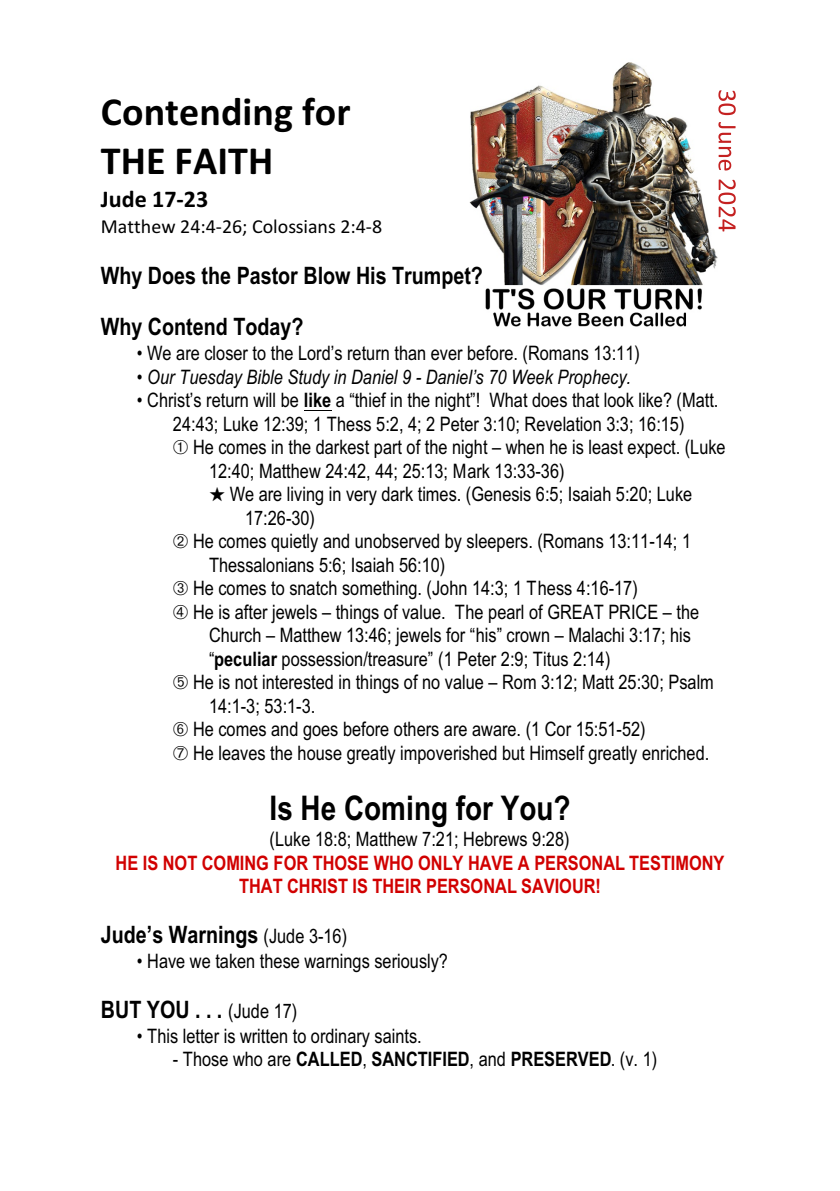
<style>
.page{position:relative;width:840px;height:1191px;background:#fff}
.page>*{position:absolute;margin:0;border:0;box-sizing:border-box;transform-origin:0 0}
.t1{font:700 40px/49px "Calibri";color:#000}
.t2{font:700 34px "Arial Narrow";color:#000}
.t3{font:700 24px/51.4px "Arial Narrow";color:#000}
.t4{font:700 24px "Calibri";color:#000}
.t5{font:20px/23.6px "Arial Narrow";color:#000;text-align:center}
.t6{font:700 20px/23.2px "Arial Narrow";color:#d10000;text-align:center}
.t7{font:italic 20px "Arial Narrow";color:#000}
.t8{font:700 20px "Arial Narrow";color:#000}
.t9{font:20px "Calibri";color:#000}
.s1{font-style:normal}
.s2{font-weight:700}
.s3{font-weight:400;font-size:20px}
.s4{font-weight:400}
</style>
<div class="page">
<img style="left:469px;top:62px;width:249px;height:265px">
<svg style="left:718px;top:90px;width:17px;height:25px"></svg>
<svg style="left:718px;top:122px;width:17px;height:48px"></svg>
<svg style="left:718px;top:179px;width:17px;height:52px"></svg>
<svg style="left:304px;top:410px;width:27px;height:1px"></svg>
<h1 class="t1" style="left:101px;top:90px;width:251px">Contending for<br>THE FAITH</h1>
<p class="t4" style="left:101px;top:189px;width:109px">Jude 17-23</p>
<p class="t9" style="left:101px;top:218px;width:282px">Matthew 24:4-26; Colossians 2:4-8</p>
<p class="t3" style="left:101px;top:252px;width:383px">Why Does the Pastor Blow His Trumpet?<br>Why Contend Today?</p>
<p class="t5" style="left:137px;top:343px;width:504px">• We are closer to the Lord’s return than ever before. (Romans 13:11)</p>
<p class="t7" style="left:137px;top:369px;width:495px"><span class="s1">•</span> Our Tuesday Bible Study in Daniel 9 - Daniel’s 70 Week Prophecy.</p>
<p class="t5" style="left:137px;top:390px;width:582px">• Christ’s return will be <span class="s2">like</span> a “thief in the night”! What does that look like? (Matt.<br>24:43; Luke 12:39; 1 Thess 5:2, 4; 2 Peter 3:10; Revelation 3:3; 16:15)</p>
<p class="t5" style="left:193px;top:437px;width:534px">He comes in the darkest part of the night – when he is least expect. (Luke</p>
<p class="t5" style="left:209px;top:461px;width:357px">12:40; Matthew 24:42, 44; 25:13; Mark 13:33-36)</p>
<p class="t5" style="left:229px;top:484px;width:464px">We are living in very dark times. (Genesis 6:5; Isaiah 5:20; Luke</p>
<p class="t5" style="left:245px;top:508px;width:71px">17:26-30)</p>
<p class="t5" style="left:193px;top:531px;width:499px">He comes quietly and unobserved by sleepers. (Romans 13:11-14; 1</p>
<p class="t5" style="left:209px;top:555px;width:238px">Thessalonians 5:6; Isaiah 56:10)</p>
<p class="t5" style="left:193px;top:578px;width:446px">He comes to snatch something. (John 14:3; 1 Thess 4:16-17)</p>
<p class="t5" style="left:193px;top:602px;width:507px">He is after jewels – things of value. The pearl of GREAT PRICE – the</p>
<p class="t5" style="left:209px;top:625px;width:483px">Church – Matthew 13:46; jewels for “his” crown – Malachi 3:17; his</p>
<p class="t5" style="left:209px;top:649px;width:403px">“<span class="s2">peculiar</span> possession/treasure” (1 Peter 2:9; Titus 2:14)</p>
<p class="t5" style="left:193px;top:672px;width:522px">He is not interested in things of no value – Rom 3:12; Matt 25:30; Psalm</p>
<p class="t5" style="left:209px;top:696px;width:108px">14:1-3; 53:1-3.</p>
<p class="t5" style="left:193px;top:719px;width:454px">He comes and goes before others are aware. (1 Cor 15:51-52)</p>
<p class="t5" style="left:173px;top:743px;width:537px">➔ He leaves the house greatly impoverished but Himself greatly enriched.</p>
<h2 class="t2" style="left:269px;top:795px;width:302px">Is He Coming for You?</h2>
<p class="t5" style="left:269px;top:829px;width:301px">(Luke 18:8; Matthew 7:21; Hebrews 9:28)</p>
<p class="t6" style="left:115px;top:853px;width:610px">HE IS NOT COMING FOR THOSE WHO ONLY HAVE A PERSONAL TESTIMONY<br>THAT CHRIST IS THEIR PERSONAL SAVIOUR!</p>
<p class="t3" style="left:101px;top:911px;width:247px">Jude’s Warnings <span class="s3">(Jude 3-16)</span></p>
<p class="t5" style="left:137px;top:950px;width:312px">• Have we taken these warnings seriously?</p>
<p class="t3" style="left:101px;top:986px;width:198px">BUT YOU . . . <span class="s3">(Jude 17)</span></p>
<p class="t5" style="left:137px;top:1025px;width:286px">• This letter is written to ordinary saints.</p>
<p class="t8" style="left:173px;top:1051px;width:485px"><span class="s4">- Those who are</span> CALLED<span class="s4">,</span> SANCTIFIED<span class="s4">, and</span> PRESERVED<span class="s4">. (v. 1)</span></p>
</div>
